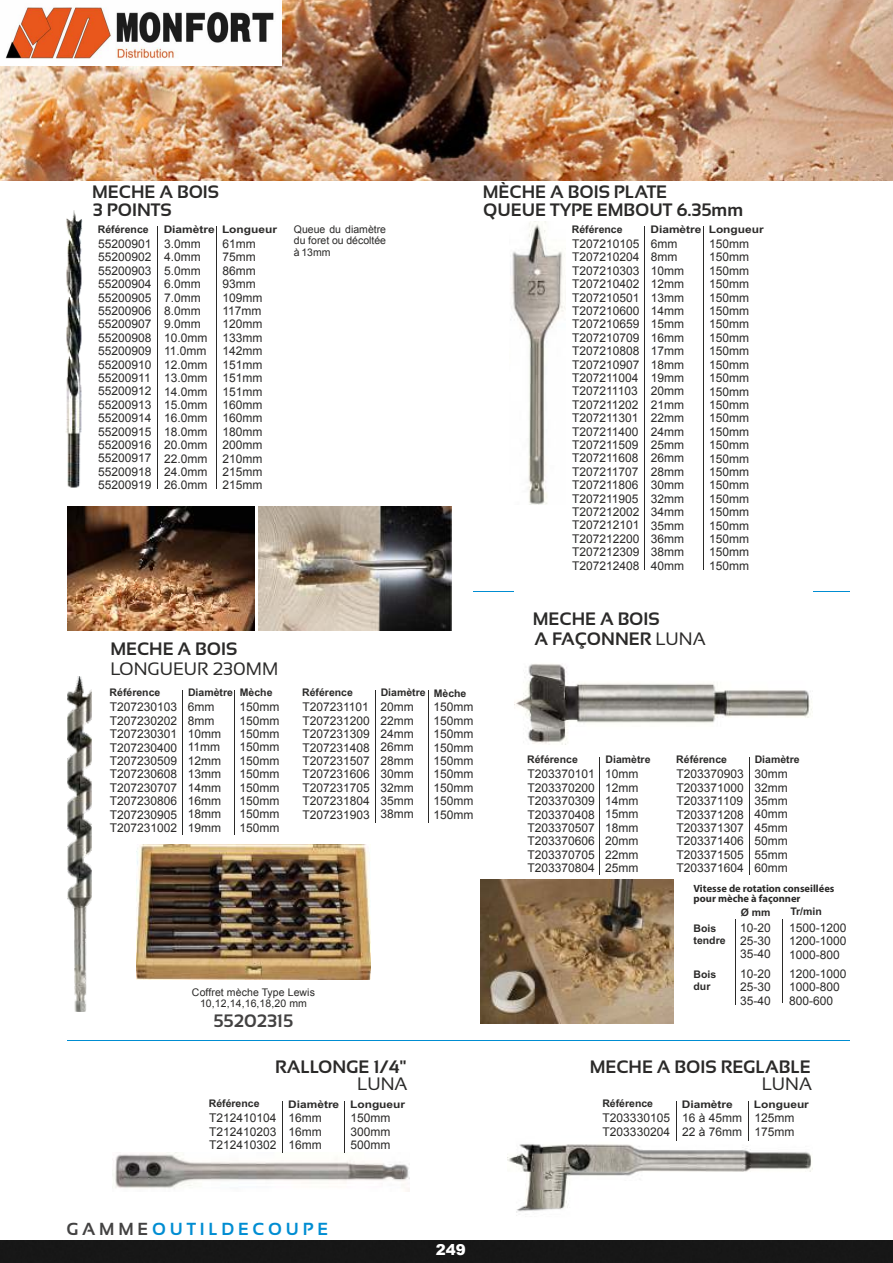
<style>
.page{position:relative;width:893px;height:1263px;background:#fff}
.page>*{position:absolute;margin:0;border:0;box-sizing:border-box;transform-origin:0 0}
.t1{font:700 18px/17.4px "Sansation";color:#2b2a29}
.t2{font:18px "Sansation";color:#2b2a29}
.t3{font:700 18px "Sansation";color:#434242}
.t4{font:700 17.55px "Sansation";letter-spacing:.22em;color:#008dd2}
.t5{font:900 15px "Arial";color:#fff}
.t6{font:12px/13.4px "Arial";color:#2b2a29;text-align:justify}
.t7{font:700 10.5px/11.7px "Arial";color:#2b2a29}
.t8{font:10.5px/11.7px "Arial";color:#2b2a29;text-align:center}
.t9{font:700 10.5px "Arial";color:#2b2a29;scale:1.14 1}
.t10{font:700 10.5px/9.8px "Myriad Pro";color:#2b2a29}
.t11{font:900 10.5px "Arial";color:#fff}
.s1{font-weight:400}
.s2{color:#434242}
</style>
<div class="page">
<hr style="left:473px;top:591px;width:377px;height:1px;background:#008dd2">
<img style="left:507px;top:1144px;width:306px;height:72px">
<hr style="left:676px;top:1101px;width:1px;height:40px;background:#2b2a29">
<hr style="left:748px;top:1101px;width:1px;height:40px;background:#2b2a29">
<img style="left:516px;top:664px;width:296px;height:151px">
<img style="left:66px;top:210px;width:17px;height:278px">
<hr style="left:158px;top:227px;width:1px;height:262px;background:#2b2a29">
<hr style="left:216px;top:227px;width:1px;height:262px;background:#2b2a29">
<hr style="left:735px;top:919px;width:1px;height:85px;background:#2b2a29">
<hr style="left:782px;top:919px;width:1px;height:83px;background:#2b2a29">
<img style="left:67px;top:506px;width:187px;height:125px">
<img style="left:481px;top:879px;width:192px;height:145px">
<hr style="left:182px;top:690px;width:1px;height:145px;background:#2b2a29">
<hr style="left:234px;top:690px;width:1px;height:145px;background:#2b2a29">
<hr style="left:375px;top:690px;width:1px;height:132px;background:#2b2a29">
<hr style="left:428px;top:690px;width:1px;height:133px;background:#2b2a29">
<img style="left:137px;top:844px;width:233px;height:135px">
<hr style="left:600px;top:757px;width:1px;height:117px;background:#2b2a29">
<hr style="left:749px;top:757px;width:1px;height:117px;background:#2b2a29">
<hr style="left:644px;top:227px;width:1px;height:343px;background:#2b2a29">
<hr style="left:703px;top:227px;width:1px;height:343px;background:#2b2a29">
<img style="left:259px;top:506px;width:193px;height:125px">
<img style="left:510px;top:221px;width:55px;height:283px">
<img style="left:112px;top:1153px;width:298px;height:39px">
<hr style="left:282px;top:1101px;width:1px;height:51px;background:#2b2a29">
<hr style="left:345px;top:1101px;width:1px;height:51px;background:#2b2a29">
<hr style="left:67px;top:1040px;width:783px;height:1px;background:#008dd2">
<img style="left:68px;top:676px;width:23px;height:335px">
<div style="left:0;top:1240px;width:893px;height:23px;background:#171717"></div>
<img style="left:0;top:0;width:893px;height:181px">
<img style="left:0;top:0;width:281px;height:65px">
<h1 class="t1" style="left:92px;top:185px;width:129px">MECHE A BOIS<br>3 POINTS</h1>
<p class="t7" style="left:98px;top:224px;width:52px">Référence</p>
<p class="t6" style="left:98px;top:237px;width:55px">55200901<br>55200902<br>55200903<br>55200904<br>55200905<br>55200906<br>55200907<br>55200908<br>55200909<br>55200910<br>55200911<br>55200912<br>55200913<br>55200914<br>55200915<br>55200916<br>55200917<br>55200918<br>55200919</p>
<p class="t9" style="left:164px;top:226px;width:46px">Diamètre</p>
<p class="t6" style="left:164px;top:237px;width:45px;text-align:left">3.0mm<br>4.0mm<br>5.0mm<br>6.0mm<br>7.0mm<br>8.0mm<br>9.0mm<br>10.0mm<br>11.0mm<br>12.0mm<br>13.0mm<br>14.0mm<br>15.0mm<br>16.0mm<br>18.0mm<br>20.0mm<br>22.0mm<br>24.0mm<br>26.0mm</p>
<p class="t9" style="left:222px;top:226px;width:50px">Longueur</p>
<p class="t6" style="left:222px;top:237px;width:42px;text-align:left">61mm<br>75mm<br>86mm<br>93mm<br>109mm<br>117mm<br>120mm<br>133mm<br>142mm<br>151mm<br>151mm<br>151mm<br>160mm<br>160mm<br>180mm<br>200mm<br>210mm<br>215mm<br>215mm</p>
<p class="t8" style="left:294px;top:223px;width:94px;text-align:justify">Queue du diamètre du foret ou décoltée à 13mm</p>
<h1 class="t1" style="left:483px;top:185px;width:262px">MÈCHE A BOIS PLATE<br>QUEUE TYPE EMBOUT 6.35mm</h1>
<p class="t7" style="left:572px;top:224px;width:52px">Référence</p>
<p class="t9" style="left:650px;top:226px;width:46px">Diamètre</p>
<p class="t6" style="left:651px;top:237px;width:35px;text-align:left">6mm<br>8mm<br>10mm<br>12mm<br>13mm<br>14mm<br>15mm<br>16mm<br>17mm<br>18mm<br>19mm<br>20mm<br>21mm<br>22mm<br>24mm<br>25mm<br>26mm<br>28mm<br>30mm<br>32mm<br>34mm<br>35mm<br>36mm<br>38mm<br>40mm</p>
<p class="t9" style="left:709px;top:226px;width:50px">Longueur</p>
<p class="t6" style="left:709px;top:237px;width:42px">150mm 150mm 150mm 150mm 150mm 150mm 150mm 150mm 150mm 150mm 150mm 150mm 150mm 150mm 150mm 150mm 150mm 150mm 150mm 150mm 150mm 150mm 150mm 150mm 150mm</p>
<p class="t6" style="left:572px;top:237px;width:69px;text-align:left">T207210105<br>T207210204<br>T207210303<br>T207210402<br>T207210501<br>T207210600<br>T207210659<br>T207210709<br>T207210808<br>T207210907<br>T207211004<br>T207211103<br>T207211202<br>T207211301<br>T207211400<br>T207211509<br>T207211608<br>T207211707<br>T207211806<br>T207211905<br>T207212002<br>T207212101<br>T207212200<br>T207212309<br>T207212408</p>
<h1 class="t1" style="left:110px;top:642px;width:129px">MECHE A BOIS</h1>
<h1 class="t2" style="left:110px;top:662px;width:169px">LONGUEUR 230MM</h1>
<p class="t7" style="left:110px;top:688px;width:52px">Référence</p>
<p class="t7" style="left:188px;top:688px;width:86px">Diamètre Mèche</p>
<p class="t6" style="left:110px;top:700px;width:69px">T207230103<br>T207230202<br>T207230301<br>T207230400<br>T207230509<br>T207230608<br>T207230707<br>T207230806<br>T207230905<br>T207231002</p>
<p class="t6" style="left:188px;top:700px;width:35px;text-align:left">6mm<br>8mm<br>10mm<br>11mm<br>12mm<br>13mm<br>14mm<br>16mm<br>18mm<br>19mm</p>
<p class="t6" style="left:240px;top:700px;width:42px">150mm 150mm 150mm 150mm 150mm 150mm 150mm 150mm 150mm 150mm</p>
<p class="t7" style="left:302px;top:688px;width:52px">Référence</p>
<p class="t7" style="left:381px;top:688px;width:87px">Diamètre Mèche</p>
<p class="t6" style="left:302px;top:700px;width:69px">T207231101<br>T207231200<br>T207231309<br>T207231408<br>T207231507<br>T207231606<br>T207231705<br>T207231804<br>T207231903</p>
<p class="t6" style="left:380px;top:700px;width:35px">20mm 22mm 24mm 26mm 28mm 30mm 32mm 35mm 38mm</p>
<p class="t6" style="left:433px;top:700px;width:42px">150mm 150mm 150mm 150mm 150mm 150mm 150mm 150mm 150mm</p>
<p class="t8" style="left:192px;top:986px;width:125px">Coffret mèche Type Lewis<br>10,12,14,16,18,20 mm</p>
<h1 class="t3" style="left:213px;top:1014px;width:81px">55202315</h1>
<h1 class="t1" style="left:275px;top:1059px;width:133px">RALLONGE 1/4"</h1>
<h1 class="t2" style="left:357px;top:1077px;width:52px">LUNA</h1>
<p class="t7" style="left:209px;top:1099px;width:52px">Référence</p>
<p class="t6" style="left:209px;top:1111px;width:69px">T212410104<br>T212410203<br>T212410302</p>
<p class="t9" style="left:288px;top:1100px;width:46px">Diamètre</p>
<p class="t6" style="left:289px;top:1112px;width:35px">16mm 16mm 16mm</p>
<p class="t9" style="left:350px;top:1100px;width:50px">Longueur</p>
<p class="t6" style="left:351px;top:1112px;width:42px">150mm 300mm 500mm</p>
<h1 class="t1" style="left:533px;top:610px;width:174px;line-height:20px">MECHE A BOIS<br>A FAÇONNER <span class="s1">LUNA</span></h1>
<p class="t7" style="left:527px;top:755px;width:52px">Référence</p>
<p class="t7" style="left:606px;top:755px;width:46px">Diamètre</p>
<p class="t6" style="left:527px;top:767px;width:69px">T203370101<br>T203370200<br>T203370309<br>T203370408<br>T203370507<br>T203370606<br>T203370705<br>T203370804</p>
<p class="t6" style="left:605px;top:767px;width:35px">10mm 12mm 14mm 15mm 18mm 20mm 22mm 25mm</p>
<p class="t7" style="left:676px;top:755px;width:52px">Référence</p>
<p class="t7" style="left:755px;top:755px;width:46px">Diamètre</p>
<p class="t6" style="left:676px;top:767px;width:69px">T203370903<br>T203371000<br>T203371109<br>T203371208<br>T203371307<br>T203371406<br>T203371505<br>T203371604</p>
<p class="t6" style="left:754px;top:767px;width:35px">30mm 32mm 35mm 40mm 45mm 50mm 55mm 60mm</p>
<p class="t10" style="left:694px;top:883px;width:142px">Vitesse de rotation conseillées pour mèche à façonner</p>
<p class="t7" style="left:741px;top:907px;width:31px">Ø mm</p>
<p class="t7" style="left:693px;top:923px;width:34px">Bois tendre</p>
<p class="t6" style="left:740px;top:921px;width:32px">10-20<br>25-30<br>35-40</p>
<p class="t7" style="left:790px;top:907px;width:33px">Tr/min</p>
<p class="t6" style="left:789px;top:921px;width:59px">1500-1200<br>1200-1000<br>1000-800</p>
<p class="t7" style="left:693px;top:969px;width:24px">Bois dur</p>
<p class="t6" style="left:740px;top:967px;width:32px">10-20<br>25-30<br>35-40</p>
<p class="t6" style="left:789px;top:967px;width:59px;text-align:left">1200-1000<br>1000-800<br>800-600</p>
<h1 class="t1" style="left:590px;top:1059px;width:223px">MECHE A BOIS REGLABLE</h1>
<h1 class="t2" style="left:762px;top:1077px;width:52px">LUNA</h1>
<p class="t7" style="left:602px;top:1099px;width:52px">Référence</p>
<p class="t6" style="left:603px;top:1111px;width:69px">T203330105<br>T203330204</p>
<p class="t9" style="left:682px;top:1100px;width:46px">Diamètre</p>
<p class="t6" style="left:682px;top:1112px;width:62px">16 à 45mm<br>22 à 76mm</p>
<p class="t9" style="left:754px;top:1100px;width:50px">Longueur</p>
<p class="t6" style="left:754px;top:1112px;width:42px">125mm<br>175mm</p>
<h2 class="t4" style="left:66px;top:1222px;width:263px"><span class="s2">GAMME</span>OUTIL DE COUPE</h2>
<p class="t11" style="left:436px;top:1237px;width:23px">392</p>
<p class="t5" style="left:436px;top:1239px;width:32px">249</p>
</div>
